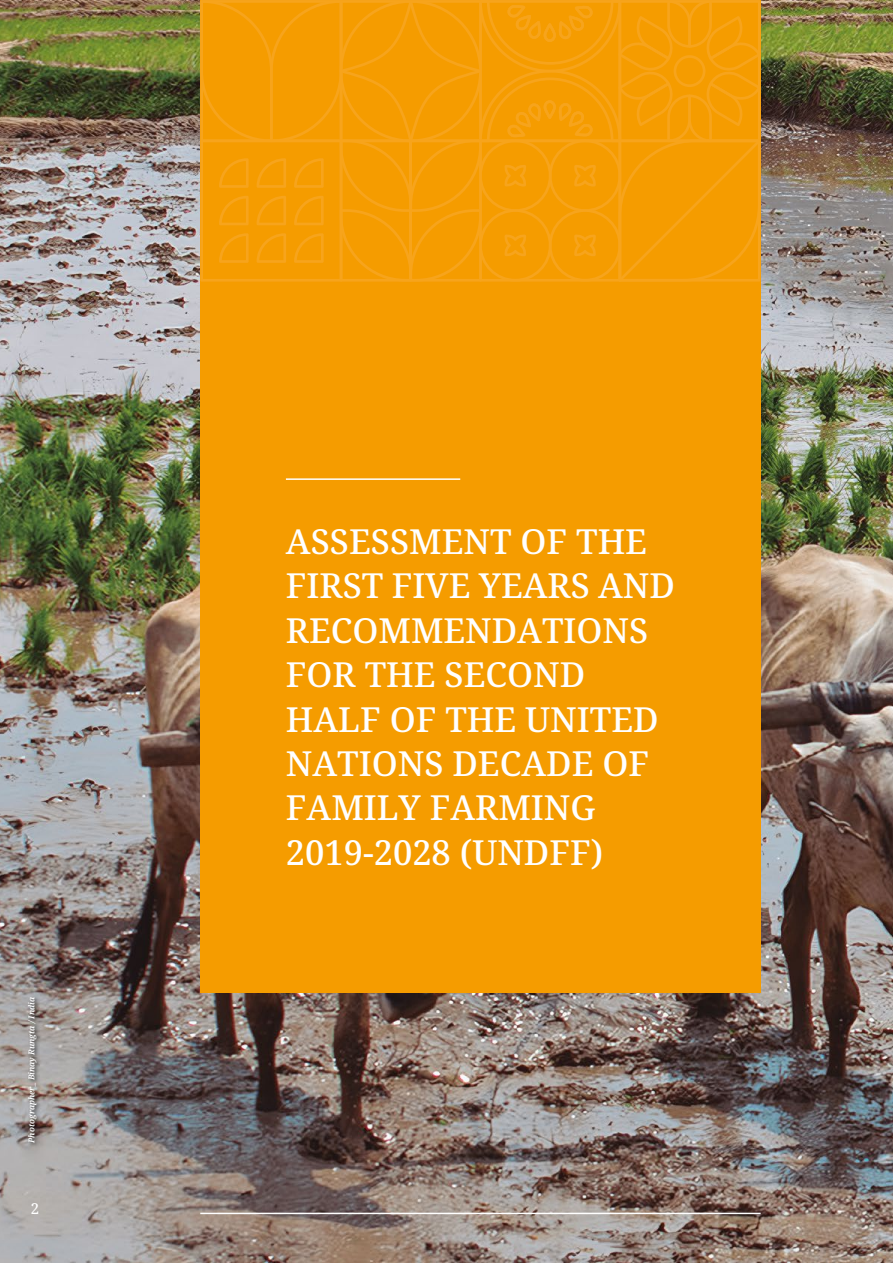
<style>
.page{position:relative;width:893px;height:1263px;background:#fff}
.page>*{position:absolute;margin:0;border:0;box-sizing:border-box;transform-origin:0 0}
.t1{font:34.5px/44.4px "Noto Serif";color:#fff}
.t2{font:15px "Noto Serif";color:#fff}
.t3{font:italic 600 8.25px "Noto Serif";color:#fff}
</style>
<div class="page">
<img style="left:0;top:0;width:893px;height:1263px">
<div style="left:200px;top:0;width:561px;height:993px;background:#f59c00"></div>
<svg style="left:200px;top:0;width:561px;height:282px"></svg>
<hr style="left:200px;top:1213px;width:561px;height:1px;background:#fff">
<hr style="left:286px;top:478px;width:174px;height:2px;background:#fff">
<div style="left:25px;top:995px;width:17px;height:153px;background:#000;opacity:.75"></div>
<p class="t3" style="left:26px;top:1143px;width:147px;rotate:-90deg">Photographer_ Binay Rungta /India</p>
<p class="t2" style="left:31px;top:1198px;width:10px">2</p>
<p class="t1" style="left:286px;top:520px;width:391px">ASSESSMENT OF THE<br>FIRST FIVE YEARS AND<br>RECOMMENDATIONS<br>FOR THE SECOND<br>HALF OF THE UNITED<br>NATIONS DECADE OF<br>FAMILY FARMING<br>2019-2028 (UNDFF)</p>
</div>
